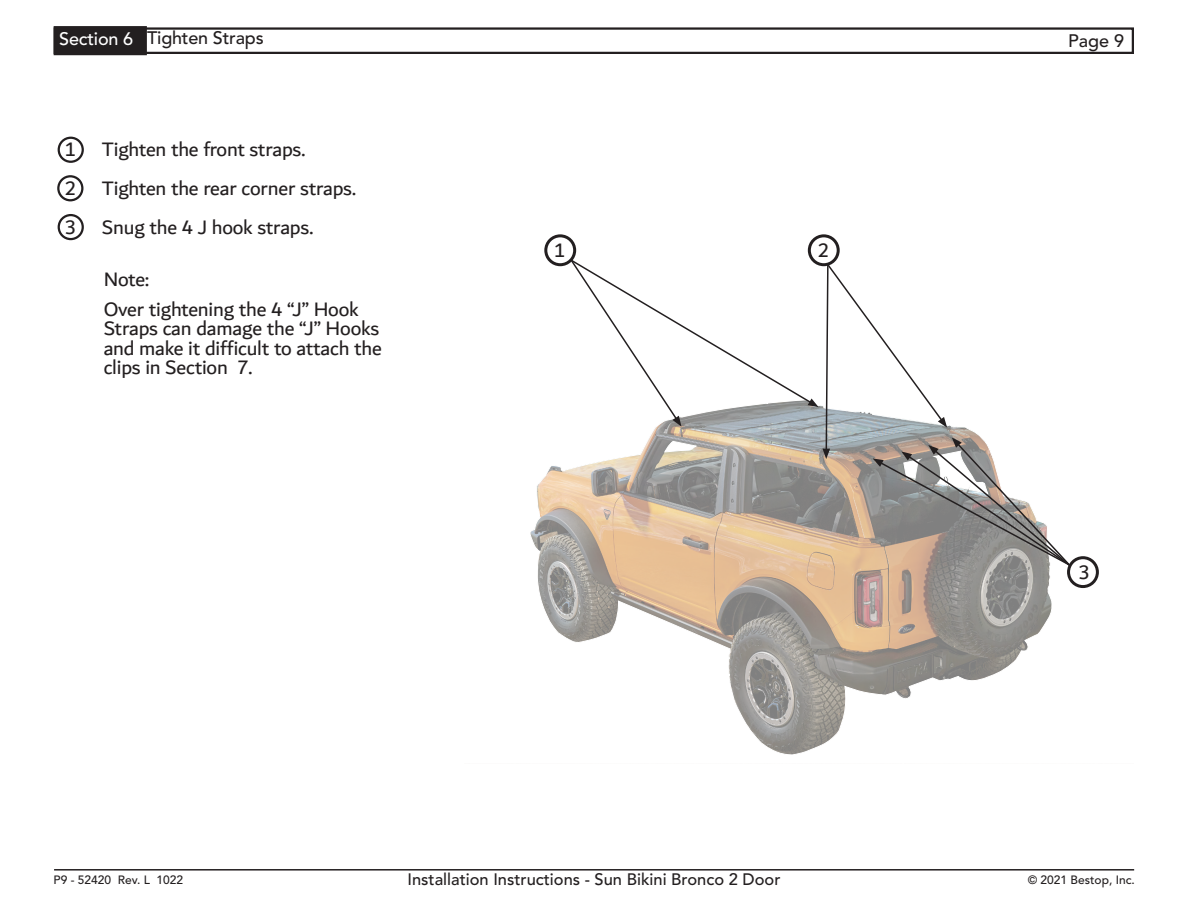
<style>
.page{position:relative;width:1188px;height:918px;background:#fff}
.page>*{position:absolute;margin:0;border:0;box-sizing:border-box;transform-origin:0 0}
.t1{font:21px/19.5px "Dubai";letter-spacing:-.01em;color:#231f20}
.t2{font:500 18px "Avenir LT Std";letter-spacing:-.01em;color:#231f20}
.t3{font:500 18px "Avenir LT Std";letter-spacing:-.01em;color:#fff}
.t4{font:500 16.5px "Avenir LT Std";color:#231f20}
.t5{font:500 12px "Avenir LT Std";color:#231f20}
</style>
<div class="page">
<hr style="left:54px;top:869px;width:1080px;height:2px;background:#231f20">
<div style="left:54px;top:27px;width:1080px;height:27px;border:2px solid #231f20"></div>
<div style="left:55px;top:27px;width:91px;height:27px;background:#231f20"></div>
<div style="left:54px;top:26px;width:93px;height:29px;border:2px solid #231f20"></div>
<div style="left:544px;top:234px;width:32px;height:32px;border:3px solid #231f20;border-radius:50%"></div>
<div style="left:808px;top:234px;width:32px;height:32px;border:3px solid #231f20;border-radius:50%"></div>
<div style="left:58px;top:137px;width:26px;height:26px;border:2px solid #231f20;border-radius:50%"></div>
<div style="left:57px;top:175px;width:26px;height:26px;border:2px solid #231f20;border-radius:50%"></div>
<div style="left:58px;top:214px;width:26px;height:26px;border:2px solid #231f20;border-radius:50%"></div>
<svg style="left:530px;top:466px;width:569px;height:289px"></svg>
<div style="left:1067px;top:556px;width:32px;height:32px;border:3px solid #231f20;border-radius:50%"></div>
<svg style="left:569px;top:258px;width:503px;height:309px"></svg>
<p class="t3" style="left:59px;top:29px;width:75px">Section 6</p>
<p class="t2" style="left:147px;top:28px;width:118px">Tighten Straps</p>
<p class="t2" style="left:1068px;top:30px;width:58px">Page 9</p>
<p class="t1" style="left:65px;top:139px;width:13px">1</p>
<p class="t1" style="left:65px;top:178px;width:13px">2</p>
<p class="t1" style="left:65px;top:217px;width:13px">3</p>
<p class="t1" style="left:102px;top:139px;width:205px">Tighten the front straps.</p>
<p class="t1" style="left:102px;top:178px;width:256px">Tighten the rear corner straps.</p>
<p class="t1" style="left:102px;top:217px;width:213px">Snug the 4 J hook straps.</p>
<p class="t1" style="left:104px;top:269px;width:47px">Note:</p>
<p class="t1" style="left:104px;top:299px;width:280px">Over tightening the 4 “J” Hook<br>Straps can damage the “J” Hooks and make it difficult to attach the clips in Section 7.</p>
<p class="t1" style="left:554px;top:240px;width:13px">1</p>
<p class="t1" style="left:818px;top:240px;width:13px">2</p>
<p class="t1" style="left:1078px;top:562px;width:13px">3</p>
<p class="t5" style="left:54px;top:873px;width:131px">P9 - 52420 Rev. L 1022</p>
<p class="t4" style="left:408px;top:870px;width:374px">Installation Instructions - Sun Bikini Bronco 2 Door</p>
<p class="t5" style="left:1028px;top:873px;width:109px">© 2021 Bestop, Inc.</p>
</div>
